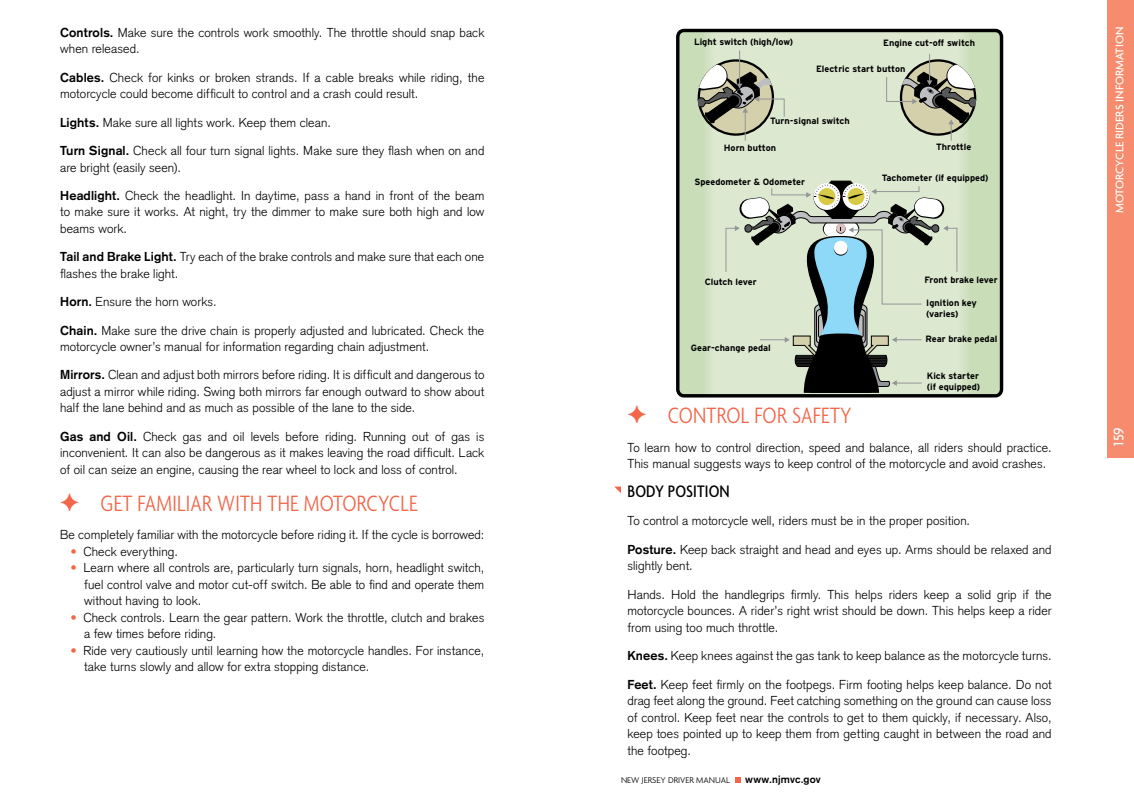
<style>
.page{position:relative;width:1134px;height:810px;background:#fff}
.page>*{position:absolute;margin:0;border:0;box-sizing:border-box;transform-origin:0 0}
.t1{font:300 condensed 24px "Agenda";letter-spacing:.01em;color:#f26649}
.t2{font:500 condensed 18px "Agenda";letter-spacing:.01em;color:#000}
.t3{font:500 15px "Agenda";color:#fff}
.t4{font:300 12.75px/16.5px "Akzidenz Grotesk";letter-spacing:.01em;color:#000}
.t5{font:500 12px "Agenda";color:#fff}
.t6{font:700 10.5px "Akzidenz Grotesk";letter-spacing:.01em;color:#000}
.t7{font:700 9.15px/10.9px "Interstate";color:#000}
.t8{font:300 9px "Agenda";color:#000}
.s1{font-weight:700}
.s2{font-family:"Monotype Sorts";font-weight:400;font-stretch:normal}
.s3{color:#f26649}
</style>
<div class="page">
<svg style="left:735px;top:777px;width:6px;height:6px"></svg>
<div style="left:1107px;top:0;width:27px;height:458px;background:#f68b6d"></div>
<svg style="left:680px;top:30px;width:322px;height:364px;background:#d4e3c6"></svg>
<svg style="left:725px;top:181px;width:233px;height:213px;background:#b3bfb1"></svg>
<div style="left:676px;top:29px;width:327px;height:369px;border:3px solid #000;border-radius:6px"></div>
<svg style="left:886px;top:54px;width:90px;height:87px;background:#adb19c"></svg>
<hr style="left:739px;top:50px;width:1px;height:34px;background:#939598">
<svg style="left:698px;top:59px;width:87px;height:82px;background:#a9ac98"></svg>
<svg style="left:615px;top:487px;width:6px;height:6px"></svg>
<p class="t4" style="left:60px;top:24px;width:426px"><span class="s1">Controls.</span> Make sure the controls work smoothly. The throttle should snap back when released.</p>
<p class="t4" style="left:60px;top:69px;width:426px"><span class="s1">Cables.</span> Check for kinks or broken strands. If a cable breaks while riding, the motorcycle could become difficult to control and a crash could result.</p>
<p class="t4" style="left:60px;top:114px;width:272px"><span class="s1">Lights.</span> Make sure all lights work. Keep them clean.</p>
<p class="t4" style="left:60px;top:142px;width:426px"><span class="s1">Turn Signal.</span> Check all four turn signal lights. Make sure they flash when on and are bright (easily seen).</p>
<p class="t4" style="left:60px;top:187px;width:426px;text-align:justify"><span class="s1">Headlight.</span> Check the headlight. In daytime, pass a hand in front of the beam to make sure it works. At night, try the dimmer to make sure both high and low beams work.</p>
<p class="t4" style="left:60px;top:249px;width:426px"><span class="s1">Tail and Brake Light.</span> Try each of the brake controls and make sure that each one flashes the brake light.</p>
<p class="t4" style="left:60px;top:294px;width:158px"><span class="s1">Horn.</span> Ensure the horn works.</p>
<p class="t4" style="left:60px;top:322px;width:426px"><span class="s1">Chain.</span> Make sure the drive chain is properly adjusted and lubricated. Check the motorcycle owner’s manual for information regarding chain adjustment.</p>
<p class="t4" style="left:60px;top:367px;width:426px;text-align:justify"><span class="s1">Mirrors.</span> Clean and adjust both mirrors before riding. It is difficult and dangerous to adjust a mirror while riding. Swing both mirrors far enough outward to show about half the lane behind and as much as possible of the lane to the side.</p>
<p class="t4" style="left:60px;top:428px;width:426px;text-align:justify"><span class="s1">Gas and Oil.</span> Check gas and oil levels before riding. Running out of gas is inconvenient. It can also be dangerous as it makes leaving the road difficult. Lack of oil can seize an engine, causing the rear wheel to lock and loss of control.</p>
<h1 class="t1" style="left:60px;top:489px;width:96px"><span class="s2">)</span> GET FAMILIAR</h1>
<h1 class="t1" style="left:217px;top:489px;width:12px">WITH</h1>
<h1 class="t1" style="left:268px;top:489px;width:64px">THE MOTORCYCLE</h1>
<p class="t4" style="left:60px;top:526px;width:426px">Be completely familiar with the motorcycle before riding it. If the cycle is borrowed:</p>
<p class="t4" style="left:71px;top:543px;width:109px"><span class="s3">•</span> Check everything.</p>
<p class="t4" style="left:84px;top:559px;width:402px;text-align:justify;text-indent:-14px"><span class="s3">•</span> Learn where all controls are, particularly turn signals, horn, headlight switch, fuel control valve and motor cut-off switch. Be able to find and operate them without having to look.</p>
<p class="t4" style="left:84px;top:609px;width:402px;text-indent:-14px"><span class="s3">•</span> Check controls. Learn the gear pattern. Work the throttle, clutch and brakes a few times before riding.</p>
<p class="t4" style="left:84px;top:642px;width:402px;text-indent:-14px"><span class="s3">•</span> Ride very cautiously until learning how the motorcycle handles. For instance, take turns slowly and allow for extra stopping distance.</p>
<p class="t7" style="left:694px;top:37px;width:101px">Light switch (high/low)</p>
<p class="t7" style="left:883px;top:37px;width:93px">Engine cut-off switch</p>
<p class="t7" style="left:816px;top:63px;width:91px">Electric start button</p>
<p class="t7" style="left:770px;top:115px;width:81px">Turn-signal switch</p>
<p class="t7" style="left:724px;top:142px;width:54px">Horn button</p>
<p class="t7" style="left:936px;top:141px;width:37px">Throttle</p>
<p class="t7" style="left:694px;top:176px;width:112px">Speedometer &amp; Odometer</p>
<p class="t7" style="left:882px;top:172px;width:108px">Tachometer (if equipped)</p>
<p class="t7" style="left:705px;top:276px;width:53px">Clutch lever</p>
<p class="t7" style="left:925px;top:274px;width:75px">Front brake lever</p>
<p class="t7" style="left:691px;top:342px;width:82px">Gear-change pedal</p>
<p class="t7" style="left:926px;top:297px;width:52px">Ignition key (varies)</p>
<p class="t7" style="left:926px;top:333px;width:73px">Rear brake pedal</p>
<p class="t7" style="left:927px;top:370px;width:55px">Kick starter (if equipped)</p>
<h1 class="t1" style="left:627px;top:402px;width:226px"><span class="s2">)</span> CONTROL FOR SAFETY</h1>
<p class="t4" style="left:627px;top:439px;width:426px">To learn how to control direction, speed and balance, all riders should practice.<br>This manual suggests ways to keep control of the motorcycle and avoid crashes.</p>
<h2 class="t2" style="left:627px;top:481px;width:104px">BODY POSITION</h2>
<p class="t4" style="left:627px;top:513px;width:344px">To control a motorcycle well, riders must be in the proper position.</p>
<p class="t4" style="left:627px;top:541px;width:426px"><span class="s1">Posture.</span> Keep back straight and head and eyes up. Arms should be relaxed and slightly bent.</p>
<p class="t4" style="left:627px;top:586px;width:426px;text-align:justify">Hands. Hold the handlegrips firmly. This helps riders keep a solid grip if the motorcycle bounces. A rider’s right wrist should be down. This helps keep a rider from using too much throttle.</p>
<p class="t4" style="left:627px;top:648px;width:426px"><span class="s1">Knees.</span> Keep knees against the gas tank to keep balance as the motorcycle turns.</p>
<p class="t4" style="left:627px;top:676px;width:426px;text-align:justify"><span class="s1">Feet.</span> Keep feet firmly on the footpegs. Firm footing helps keep balance. Do not drag feet along the ground. Feet catching something on the ground can cause loss of control. Keep feet near the controls to get to them quickly, if necessary. Also, keep toes pointed up to keep them from getting caught in between the road and the footpeg.</p>
<p class="t8" style="left:621px;top:775px;width:111px">NEW JERSEY DRIVER MANUAL</p>
<p class="t6" style="left:745px;top:773px;width:77px">www.njmvc.gov</p>
<p class="t5" style="left:1112px;top:213px;width:188px;rotate:-90deg">Motorcycle riders information</p>
<p class="t3" style="left:1110px;top:446px;width:20px;rotate:-90deg">159</p>
</div>
